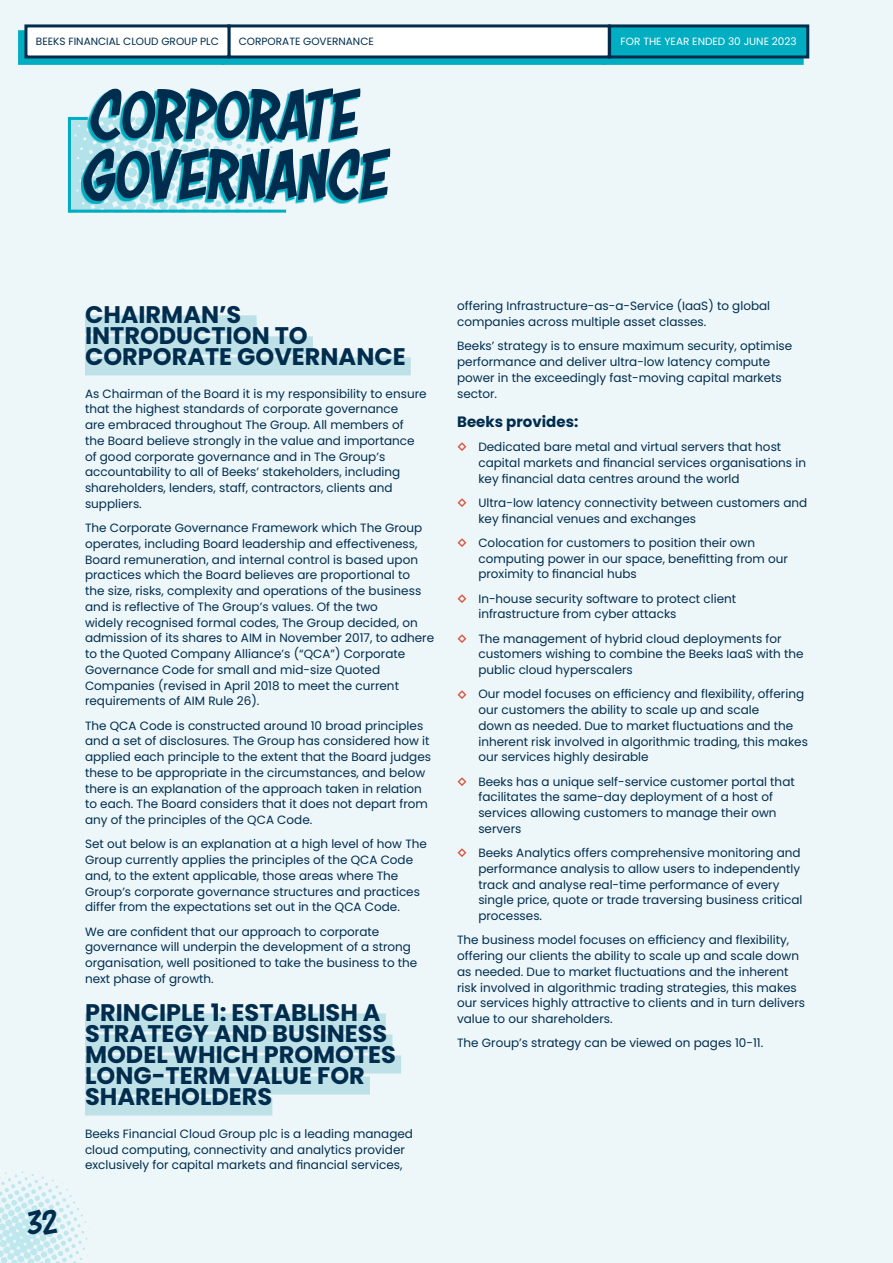
<style>
.page{position:relative;width:893px;height:1263px;background:#edf6f9}
.page>*{position:absolute;margin:0;border:0;box-sizing:border-box;transform-origin:0 0}
.t1{font:75px/60px "Astounder Squared LCBB";color:#002d4e}
.t2{font:36px "Astounder Squared LCBB";color:#002d4e}
.t3{font:700 24px/21px "Poppins";color:#002d4e}
.t4{font:700 15px "Poppins";color:#002d4e}
.t5{font:12px/15.8px "Poppins";color:#002d4e}
.t6{font:10.5px "Poppins";color:#002d4e}
.t7{font:10.5px "Poppins";color:#fff}
.s1{font-size:18px;color:#d74a30}
</style>
<div class="page">
<div style="left:85px;top:315px;width:172px;height:18px;background:#bee0e7"></div>
<div style="left:85px;top:336px;width:228px;height:18px;background:#bee0e7"></div>
<div style="left:85px;top:357px;width:326px;height:18px;background:#bee0e7"></div>
<div style="left:85px;top:1013px;width:301px;height:18px;background:#bee0e7"></div>
<div style="left:85px;top:1034px;width:307px;height:18px;background:#bee0e7"></div>
<div style="left:85px;top:1055px;width:316px;height:18px;background:#bee0e7"></div>
<div style="left:85px;top:1076px;width:285px;height:18px;background:#bee0e7"></div>
<div style="left:85px;top:1097px;width:187px;height:18px;background:#bee0e7"></div>
<svg style="left:67px;top:116px;width:220px;height:97px"></svg>
<svg style="left:81px;top:91px;width:307px;height:113px"></svg>
<svg style="left:605px;top:58px;width:198px;height:7px"></svg>
<div style="left:610px;top:26px;width:198px;height:31px;background:#00adc1"></div>
<div style="left:608px;top:24px;width:201px;height:34px;border:3px solid #002d4e"></div>
<svg style="left:224px;top:58px;width:381px;height:7px;background:#04a5b9"></svg>
<div style="left:229px;top:26px;width:380px;height:31px;background:#fff"></div>
<div style="left:227px;top:24px;width:384px;height:34px;border:3px solid #002d4e"></div>
<div style="left:18px;top:30px;width:206px;height:35px;background:#00adc1"></div>
<div style="left:26px;top:26px;width:203px;height:31px;background:#fff"></div>
<div style="left:24px;top:24px;width:206px;height:34px;border:3px solid #002d4e"></div>
<svg style="left:0;top:1169px;width:90px;height:94px"></svg>
<p class="t6" style="left:36px;top:36px;width:184px">BEEKS FINANCIAL CLOUD GROUP PLC</p>
<p class="t6" style="left:239px;top:36px;width:137px">CORPORATE GOVERNANCE</p>
<p class="t7" style="left:621px;top:36px;width:178px">FOR THE YEAR ENDED 30 JUNE 2023</p>
<h1 class="t1" style="left:79px;top:86px;width:320px">CORPORATE<br>GOVERNANCE</h1>
<h2 class="t2" style="left:27px;top:1202px;width:32px">32</h2>
<h3 class="t3" style="left:85px;top:304px;width:322px">CHAIRMAN’S<br>INTRODUCTION TO<br>CORPORATE GOVERNANCE</h3>
<p class="t5" style="left:85px;top:386px;width:343px">As Chairman of the Board it is my responsibility to ensure that the highest standards of corporate governance<br>are embraced throughout The Group. All members of<br>the Board believe strongly in the value and importance of good corporate governance and in The Group’s accountability to all of Beeks’ stakeholders, including shareholders, lenders, staff, contractors, clients and suppliers.</p>
<p class="t5" style="left:85px;top:520px;width:351px">The Corporate Governance Framework which The Group operates, including Board leadership and effectiveness, Board remuneration, and internal control is based upon practices which the Board believes are proportional to<br>the size, risks, complexity and operations of the business and is reflective of The Group’s values. Of the two<br>widely recognised formal codes, The Group decided, on admission of its shares to AIM in November 2017, to adhere to the Quoted Company Alliance’s (“QCA”) Corporate Governance Code for small and mid-size Quoted Companies (revised in April 2018 to meet the current requirements of AIM Rule 26).</p>
<p class="t5" style="left:85px;top:717px;width:348px">The QCA Code is constructed around 10 broad principles and a set of disclosures. The Group has considered how it applied each principle to the extent that the Board judges these to be appropriate in the circumstances, and below there is an explanation of the approach taken in relation to each. The Board considers that it does not depart from any of the principles of the QCA Code.</p>
<p class="t5" style="left:85px;top:836px;width:343px">Set out below is an explanation at a high level of how The Group currently applies the principles of the QCA Code and, to the extent applicable, those areas where The Group’s corporate governance structures and practices differ from the expectations set out in the QCA Code.</p>
<p class="t5" style="left:85px;top:923px;width:334px">We are confident that our approach to corporate governance will underpin the development of a strong organisation, well positioned to take the business to the next phase of growth.</p>
<h3 class="t3" style="left:85px;top:1002px;width:312px">PRINCIPLE 1: ESTABLISH A<br>STRATEGY AND BUSINESS<br>MODEL WHICH PROMOTES<br>LONG-TERM VALUE FOR<br>SHAREHOLDERS</h3>
<p class="t5" style="left:85px;top:1126px;width:330px">Beeks Financial Cloud Group plc is a leading managed cloud computing, connectivity and analytics provider exclusively for capital markets and financial services,</p>
<p class="t5" style="left:457px;top:298px;width:315px">offering Infrastructure-as-a-Service (IaaS) to global companies across multiple asset classes.</p>
<p class="t5" style="left:457px;top:338px;width:337px">Beeks’ strategy is to ensure maximum security, optimise performance and deliver ultra-low latency compute power in the exceedingly fast-moving capital markets sector.</p>
<p class="t4" style="left:457px;top:413px;width:123px">Beeks provides:</p>
<p class="t5" style="left:478px;top:439px;width:329px;text-indent:-21px"><span class="s1">◊</span> Dedicated bare metal and virtual servers that host capital markets and financial services organisations in key financial data centres around the world</p>
<p class="t5" style="left:478px;top:495px;width:330px;text-indent:-21px"><span class="s1">◊</span> Ultra-low latency connectivity between customers and key financial venues and exchanges</p>
<p class="t5" style="left:478px;top:535px;width:311px;text-indent:-21px"><span class="s1">◊</span> Colocation for customers to position their own computing power in our space, benefitting from our proximity to financial hubs</p>
<p class="t5" style="left:478px;top:590px;width:259px;text-indent:-21px"><span class="s1">◊</span> In-house security software to protect client infrastructure from cyber attacks</p>
<p class="t5" style="left:478px;top:631px;width:327px;text-indent:-21px"><span class="s1">◊</span> The management of hybrid cloud deployments for customers wishing to combine the Beeks IaaS with the public cloud hyperscalers</p>
<p class="t5" style="left:478px;top:686px;width:331px;text-indent:-21px"><span class="s1">◊</span> Our model focuses on efficiency and flexibility, offering our customers the ability to scale up and scale<br>down as needed. Due to market fluctuations and the inherent risk involved in algorithmic trading, this makes our services highly desirable</p>
<p class="t5" style="left:478px;top:774px;width:318px;text-indent:-21px"><span class="s1">◊</span> Beeks has a unique self-service customer portal that facilitates the same-day deployment of a host of services allowing customers to manage their own servers</p>
<p class="t5" style="left:478px;top:845px;width:326px;text-indent:-21px"><span class="s1">◊</span> Beeks Analytics offers comprehensive monitoring and performance analysis to allow users to independently track and analyse real-time performance of every single price, quote or trade traversing business critical processes.</p>
<p class="t5" style="left:457px;top:932px;width:349px">The business model focuses on efficiency and flexibility, offering our clients the ability to scale up and scale down as needed. Due to market fluctuations and the inherent risk involved in algorithmic trading strategies, this makes our services highly attractive to clients and in turn delivers value to our shareholders.</p>
<p class="t5" style="left:457px;top:1035px;width:308px">The Group’s strategy can be viewed on pages 10-11.</p>
</div>
